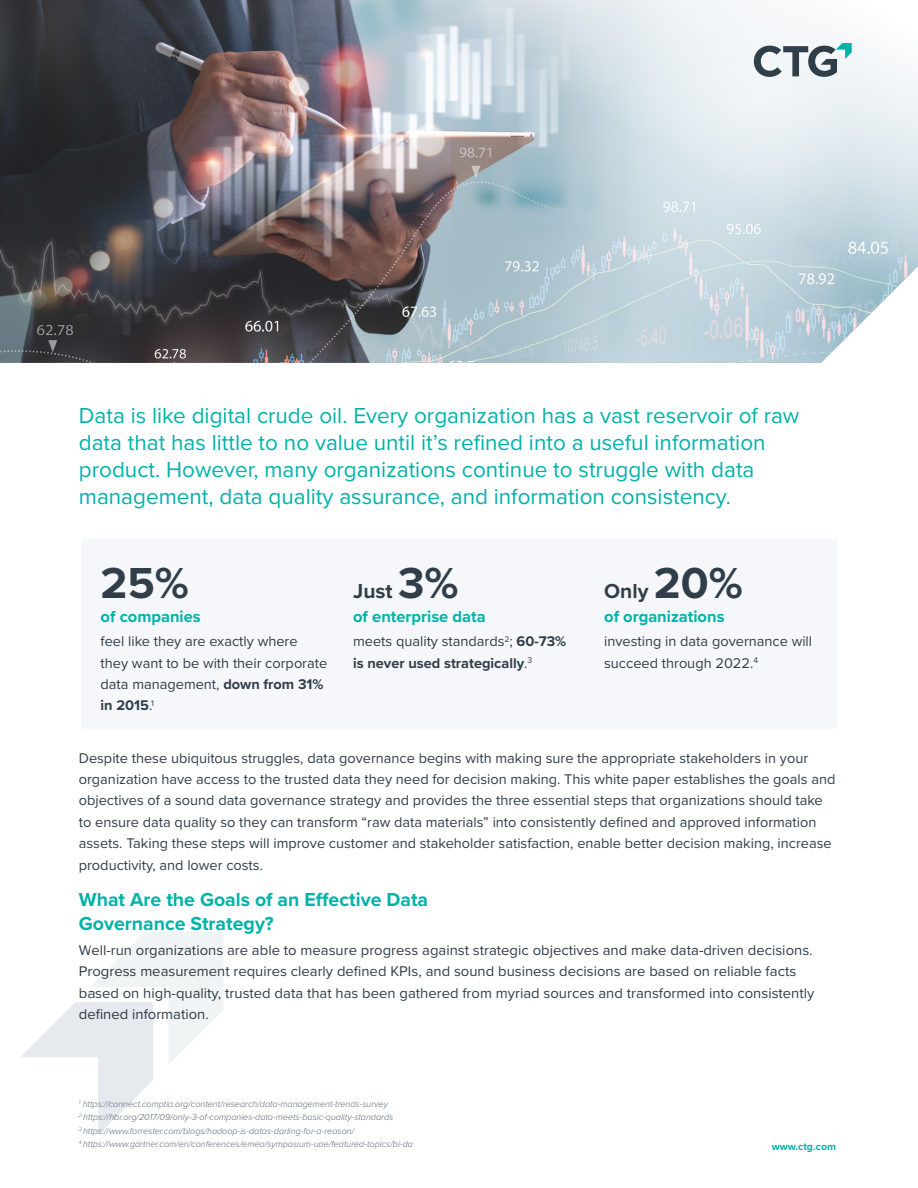
<style>
.page{position:relative;width:918px;height:1188px;background:#fff}
.page>*{position:absolute;margin:0;border:0;box-sizing:border-box;transform-origin:0 0}
.Large_State_Number{font:700 45px "Proxima Nova";color:#303e49}
.Title_Subtitle{font:22.5px/27px "Proxima Nova";color:#00b3a9}
.Large_State_Number-2{font:700 21px "Proxima Nova";color:#303e49}
.Header_1__________13{font:700 19.5px/24px "Proxima Nova";color:#00b3a9}
.Stat_or_Feature_Text{font:700 16.5px "Proxima Nova";color:#00b3a9}
.Header_1__________13-2{font:14.55px/21.3px "Proxima Nova";color:#303e49}
.Body_Copy_9_7pt__pre{font:14.55px/21.3px "Proxima Nova";color:#303e49}
.Body_Copy_9_7pt__pre-2{font:700 14.55px/21.3px "Proxima Nova";color:#303e49}
.t1{font:700 10.5px "Proxima Nova";color:#00b3a9}
.Boilerplate{font:italic 300 9px "Proxima Nova";color:#586a77}
.s1{font-weight:700}
.s2{font-size:45px}
.s3{font-weight:400}
</style>
<div class="page">
<img style="left:0;top:0;width:306px;height:363px">
<svg style="left:306px;top:0;width:612px;height:363px;background:#bdc7ce"></svg>
<svg style="left:754px;top:42px;width:98px;height:35px"></svg>
<svg style="left:21px;top:932px;width:202px;height:203px"></svg>
<div style="left:81px;top:539px;width:756px;height:189px;background:#f6f7fa"></div>
<p class="Title_Subtitle" style="left:79px;top:401px;width:722px">Data is like digital crude oil. Every organization has a vast reservoir of raw data that has little to no value until it’s refined into a useful information product. However, many organizations continue to struggle with data management, data quality assurance, and information consistency.</p>
<p class="Large_State_Number" style="left:101px;top:549px;width:90px">25%</p>
<p class="Stat_or_Feature_Text" style="left:101px;top:604px;width:102px">of companies</p>
<p class="Body_Copy_9_7pt__pre" style="left:101px;top:630px;width:228px">feel like they are exactly where they want to be with their corporate data management, <span class="s1">down from 31% in 2015</span>.<sup>1</sup></p>
<p class="Large_State_Number-2" style="left:353px;top:575px;width:107px">Just <span class="s2">3%</span></p>
<p class="Stat_or_Feature_Text" style="left:353px;top:604px;width:134px">of enterprise data</p>
<p class="Body_Copy_9_7pt__pre-2" style="left:353px;top:631px;width:215px"><span class="s3">meets quality standards</span><sup>2</sup><span class="s3">;</span> 60-73% is never used strategically<span class="s3">.</span><sup>3</sup></p>
<p class="Large_State_Number-2" style="left:604px;top:575px;width:140px">Only <span class="s2">20%</span></p>
<p class="Stat_or_Feature_Text" style="left:604px;top:604px;width:122px">of organizations</p>
<p class="Body_Copy_9_7pt__pre" style="left:604px;top:630px;width:209px">investing in data governance will succeed through 2022.<sup>4</sup></p>
<p class="Header_1__________13-2" style="left:79px;top:747px;width:758px">Despite these ubiquitous struggles, data governance begins with making sure the appropriate stakeholders in your organization have access to the trusted data they need for decision making. This white paper establishes the goals and objectives of a sound data governance strategy and provides the three essential steps that organizations should take to ensure data quality so they can transform “raw data materials” into consistently defined and approved information assets. Taking these steps will improve customer and stakeholder satisfaction, enable better decision making, increase productivity, and lower costs.</p>
<p class="Header_1__________13" style="left:79px;top:888px;width:351px">What Are the Goals of an Effective Data<br>Governance Strategy?</p>
<p class="Body_Copy_9_7pt__pre" style="left:79px;top:939px;width:737px">Well-run organizations are able to measure progress against strategic objectives and make data-driven decisions.<br>Progress measurement requires clearly defined KPIs, and sound business decisions are based on reliable facts based on high-quality, trusted data that has been gathered from myriad sources and transformed into consistently defined information.</p>
<p class="Boilerplate" style="left:79px;top:1097px;width:311px"><sup>1</sup> https://connect.comptia.org/content/research/data-management-trends-survey</p>
<p class="Boilerplate" style="left:79px;top:1111px;width:316px"><sup>2</sup> https://hbr.org/2017/09/only-3-of-companies-data-meets-basic-quality-standards</p>
<p class="Boilerplate" style="left:79px;top:1124px;width:277px"><sup>3</sup> https://www.forrester.com/blogs/hadoop-is-datas-darling-for-a-reason/</p>
<p class="Boilerplate" style="left:79px;top:1138px;width:336px"><sup>4</sup> https://www.gartner.com/en/conferences/emea/symposium-uae/featured-topics/bi-da</p>
<p class="t1" style="left:772px;top:1138px;width:66px">www.ctg.com</p>
</div>
